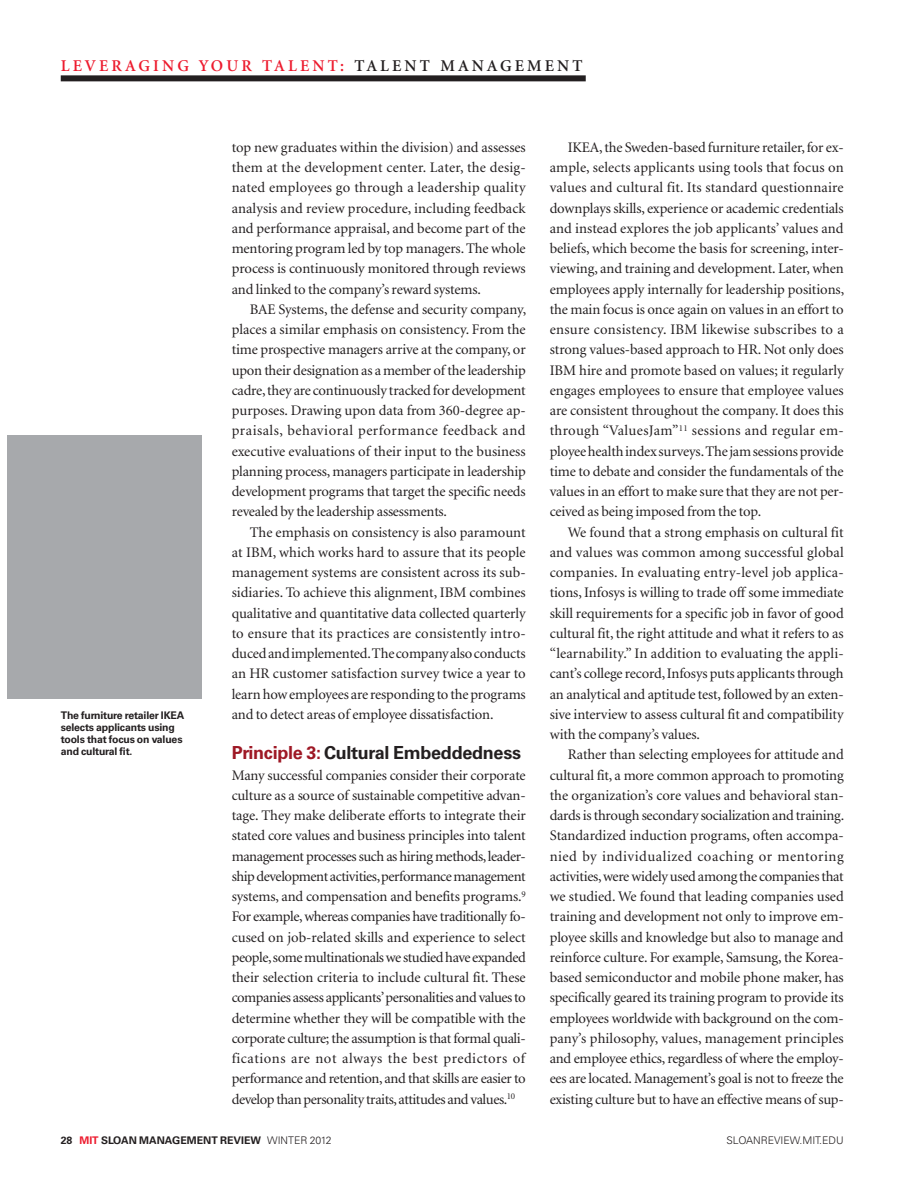
<style>
.page{position:relative;width:918px;height:1188px;background:#fff}
.page>*{position:absolute;margin:0;border:0;box-sizing:border-box;transform-origin:0 0}
.t1{font:700 18px "Univers";letter-spacing:-.015em;color:#231f20}
.t2{font:600 16.5px "Minion";letter-spacing:.19em;color:#ed1b2e}
.t3{font:14.7px/20.2px "Minion";letter-spacing:-.01em;color:#231f20;text-align:justify}
.t4{font:700 10.5px/12px "Univers";letter-spacing:-.015em;color:#231f20}
.t5{font:300 10.5px "Univers";color:#231f20}
.s1{color:#231f20}
.s2{color:#9e1825}
.s3{color:#ed1b2e}
.s4{font-weight:300}
</style>
<div class="page">
<div style="left:7px;top:435px;width:194px;height:264px;background:#a7a9ac"></div>
<div style="left:61px;top:75px;width:525px;height:6px;background:#231f20"></div>
<p class="t2" style="left:61px;top:59px;width:523px">LEVERAGING YOUR TALENT: <span class="s1">TALENT MANAGEMENT</span></p>
<p class="t4" style="left:61px;top:710px;width:125px">The furniture retailer IKEA selects applicants using tools that focus on values and cultural fit.</p>
<p class="t3" style="left:232px;top:138px;width:296px">top new graduates within the division) and assesses them at the development center. Later, the desig&shy;nated employees go through a leadership quality analysis and review procedure, including feedback and performance appraisal, and become part of the mentoring program led by top managers. The whole process is continuously monitored through reviews and linked to the company’s reward systems.</p>
<p class="t3" style="left:232px;top:300px;width:296px;text-indent:18px">BAE Systems, the defense and security company, places a similar emphasis on consistency. From the time prospective managers arrive at the company, or upon their designation as a member of the leadership cadre, they are continuously tracked for development purposes. Drawing upon data from 360-degree ap&shy;praisals, behavioral performance feedback and executive evaluations of their input to the business planning process, managers participate in leadership development programs that target the specific needs revealed by the leadership assessments.</p>
<p class="t3" style="left:232px;top:523px;width:296px;text-indent:18px">The emphasis on consistency is also paramount at IBM, which works hard to assure that its people management systems are consistent across its sub&shy;sidiaries. To achieve this alignment, IBM combines qualitative and quantitative data collected quarterly to ensure that its practices are consistently intro&shy;duced and implemented. The company also conducts an HR customer satisfaction survey twice a year to learn how employees are responding to the programs and to detect areas of employee dissatisfaction.</p>
<p class="t1" style="left:232px;top:746px;width:291px"><span class="s2">Principle 3:</span> Cultural Embeddedness</p>
<p class="t3" style="left:232px;top:766px;width:296px">Many successful companies consider their corporate culture as a source of sustainable competitive advan&shy;tage. They make deliberate efforts to integrate their stated core values and business principles into talent management processes such as hiring methods, leader&shy;ship development activities, performance management systems, and compensation and benefits programs.<sup>9<br></sup>For example, whereas companies have traditionally fo&shy;cused on job-related skills and experience to select people, some multinationals we studied have expanded their selection criteria to include cultural fit. These companies assess applicants’ personalities and values to determine whether they will be compatible with the corporate culture; the assumption is that formal quali&shy;fications are not always the best predictors of performance and retention, and that skills are easier to develop than personality traits, attitudes and values.<sup>10</sup></p>
<p class="t3" style="left:550px;top:138px;width:296px;text-indent:18px">IKEA, the Sweden-based furniture retailer, for ex&shy;ample, selects applicants using tools that focus on values and cultural fit. Its standard questionnaire downplays skills, experience or academic credentials and instead explores the job applicants’ values and beliefs, which become the basis for screening, inter&shy;viewing, and training and development. Later, when employees apply internally for leadership positions, the main focus is once again on values in an effort to ensure consistency. IBM likewise subscribes to a strong values-based approach to HR. Not only does IBM hire and promote based on values; it regularly engages employees to ensure that employee values are consistent throughout the company. It does this through “ValuesJam”<sup>11</sup> sessions and regular em&shy;ployee health index surveys. The jam sessions provide time to debate and consider the fundamentals of the values in an effort to make sure that they are not per&shy;ceived as being imposed from the top.</p>
<p class="t3" style="left:550px;top:523px;width:296px;text-indent:18px">We found that a strong emphasis on cultural fit and values was common among successful global companies. In evaluating entry-level job applica&shy;tions, Infosys is willing to trade off some immediate skill requirements for a specific job in favor of good cultural fit, the right attitude and what it refers to as “learnability.” In addition to evaluating the appli&shy;cant’s college record, Infosys puts applicants through an analytical and aptitude test, followed by an exten&shy;sive interview to assess cultural fit and compatibility with the company’s values.</p>
<p class="t3" style="left:550px;top:746px;width:296px;text-indent:18px">Rather than selecting employees for attitude and cultural fit, a more common approach to promoting the organization’s core values and behavioral stan&shy;dards is through secondary socialization and training.<br>Standardized induction programs, often accompa&shy;nied by individualized coaching or mentoring activities, were widely used among the companies that we studied. We found that leading companies used training and development not only to improve em&shy;ployee skills and knowledge but also to manage and reinforce culture. For example, Samsung, the Korea&shy;based semiconductor and mobile phone maker, has specifically geared its training program to provide its employees worldwide with background on the com&shy;pany’s philosophy, values, management principles and employee ethics, regardless of where the employ&shy;ees are located. Management’s goal is not to freeze the existing culture but to have an effective means of sup-</p>
<p class="t4" style="left:61px;top:1135px;width:273px">28 <span class="s3">MIT</span> SLOAN MANAGEMENT REVIEW <span class="s4">WINTER 2012</span></p>
<p class="t5" style="left:726px;top:1137px;width:119px">SLOANREVIEW.MIT.EDU</p>
</div>
